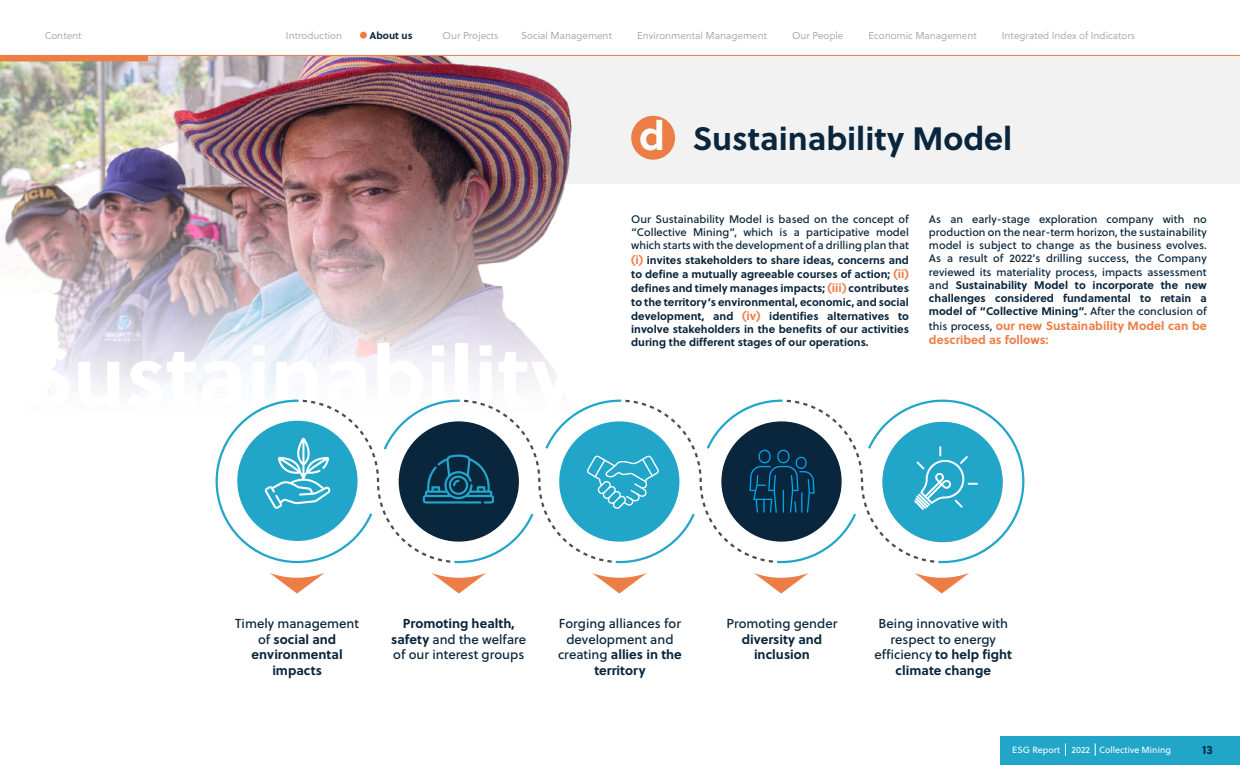
<style>
.page{position:relative;width:1240px;height:765px;background:#fff}
.page>*{position:absolute;margin:0;border:0;box-sizing:border-box;transform-origin:0 0}
.t1{font:700 84.8px "Soleil";color:#fff}
.t2{font:700 32.4px "Soleil";color:#0a263d}
.t3{font:13px/15.6px "Soleil";color:#0a263d;text-align:center}
.t4{font:700 13px/15.6px "Soleil";color:#0a263d;text-align:center}
.t5{font:700 12px/14.4px "Soleil";color:#ed7d47}
.t6{font:700 12px "Soleil";color:#0a263d}
.t7{font:11px/13.2px "Soleil";color:#0a263d;text-align:justify}
.t8{font:700 11px/14.4px "Soleil";color:#0a263d}
.t9{font:300 10px "Soleil";color:#9d9d9c}
.t10{font:700 10px "Soleil";color:#0a263d}
.t11{font:9px "Soleil";color:#fff}
.s1{font-size:40.2px;color:#fff}
.s2{font-size:12px;color:#ed7d47}
.s3{font-weight:700}
.s4{font-weight:400;font-size:11px;color:#0a263d}
.s5{font-weight:400}
</style>
<div class="page">
<div style="left:1000px;top:736px;width:240px;height:29px;background:#21a6c9"></div>
<svg style="left:1065px;top:743px;width:1px;height:13px"></svg>
<svg style="left:1095px;top:743px;width:1px;height:13px"></svg>
<div style="left:332px;top:56px;width:908px;height:128px;background:#f2f2f2"></div>
<img style="left:0;top:56px;width:572px;height:128px">
<img style="left:0;top:184px;width:628px;height:216px">
<div style="left:631px;top:116px;width:44px;height:44px;background:#ed7d47;border-radius:50%"></div>
<svg style="left:270px;top:573px;width:55px;height:21px"></svg>
<svg style="left:592px;top:573px;width:55px;height:21px"></svg>
<svg style="left:914px;top:573px;width:55px;height:21px"></svg>
<svg style="left:431px;top:573px;width:55px;height:21px"></svg>
<svg style="left:754px;top:573px;width:55px;height:21px"></svg>
<svg style="left:216px;top:400px;width:808px;height:163px"></svg>
<hr style="left:0;top:55px;width:1240px;height:1px;background:#ed7d47">
<div style="left:0;top:55px;width:148px;height:6px;background:#ed7d47"></div>
<div style="left:360px;top:32px;width:7px;height:7px;background:#ed7d47;border-radius:50%"></div>
<p class="t9" style="left:45px;top:28px;width:38px">Content</p>
<p class="t9" style="left:286px;top:28px;width:58px">Introduction</p>
<p class="t10" style="left:370px;top:27px;width:44px">About us</p>
<p class="t9" style="left:443px;top:28px;width:58px">Our Projects</p>
<p class="t9" style="left:521px;top:28px;width:92px">Social Management</p>
<p class="t9" style="left:637px;top:28px;width:132px">Environmental Management</p>
<p class="t9" style="left:792px;top:28px;width:53px">Our People</p>
<p class="t9" style="left:868px;top:28px;width:110px">Economic Management</p>
<p class="t9" style="left:1002px;top:28px;width:135px">Integrated Index of Indicators</p>
<h1 class="t1" style="left:21px;top:311px;width:556px">Sustainability</h1>
<h2 class="t2" style="left:639px;top:113px;width:375px"><span class="s1">d</span> Sustainability Model</h2>
<p class="t7" style="left:631px;top:212px;width:279px">Our Sustainability Model is based on the concept of “Collective Mining”, which is a participative model which starts with the development of a drilling plan that</p>
<p class="t8" style="left:631px;top:252px;width:279px;text-align:justify"><span class="s2">(i)</span> invites stakeholders to share ideas, concerns and to define a mutually agreeable courses of action; <span class="s2">(ii) </span>defines and timely manages impacts; <span class="s2">(iii)</span> contributes</p>
<p class="t8" style="left:631px;top:294px;width:279px">to the territory’s environmental, economic, and social development, and <span class="s2">(iv)</span> identifies alternatives to</p>
<p class="t8" style="left:631px;top:322px;width:279px;line-height:13.2px">involve stakeholders in the benefits of our activities during the different stages of our operations.</p>
<p class="t7" style="left:929px;top:212px;width:279px">As an early-stage exploration company with no production on the near-term horizon, the sustainability model is subject to change as the business evolves.<br>As a result of 2022’s drilling success, the Company reviewed its materiality process, impacts assessment and <span class="s3">Sustainability Model to incorporate the new challenges considered fundamental to retain a model of “Collective Mining”.</span> After the conclusion of</p>
<p class="t5" style="left:929px;top:318px;width:279px"><span class="s4">this process,</span> our new Sustainability Model can be described as follows:</p>
<p class="t4" style="left:235px;top:615px;width:125px"><span class="s5">Timely management of</span> social and environmental impacts</p>
<p class="t3" style="left:391px;top:615px;width:137px"><span class="s3">Promoting health, safety</span> and the welfare of our interest groups</p>
<p class="t3" style="left:558px;top:615px;width:125px">Forging alliances for development and creating <span class="s3">allies in the territory</span></p>
<p class="t3" style="left:727px;top:615px;width:112px">Promoting gender</p>
<p class="t4" style="left:742px;top:631px;width:82px">diversity and inclusion</p>
<p class="t3" style="left:875px;top:615px;width:139px">Being innovative with respect to energy efficiency <span class="s3">to help fight climate change</span></p>
<p class="t11" style="left:1012px;top:743px;width:49px">ESG Report</p>
<p class="t11" style="left:1071px;top:743px;width:101px">2022 Collective Mining</p>
<p class="t6" style="left:1202px;top:740px;width:12px">13</p>
</div>
